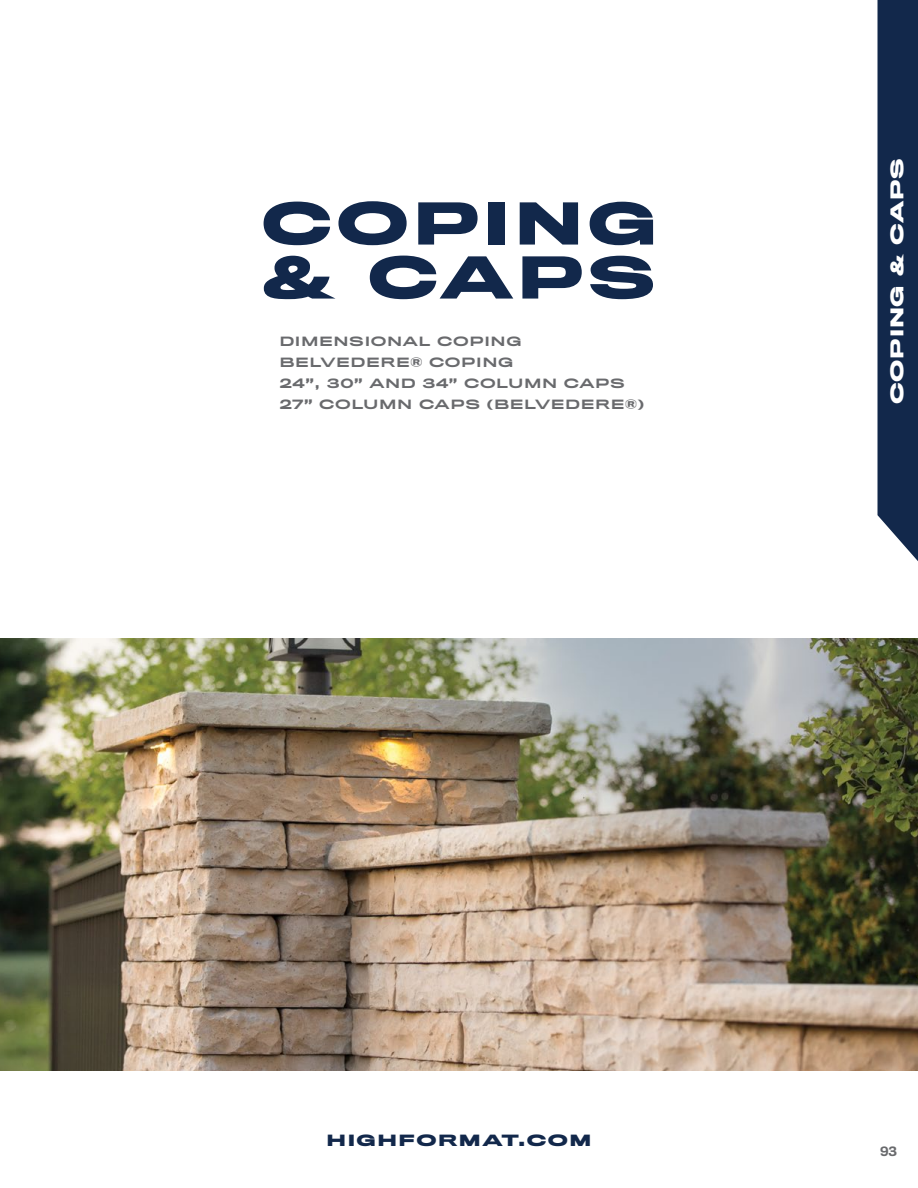
<style>
.page{position:relative;width:918px;height:1188px;background:#fff}
.page>*{position:absolute;margin:0;border:0;box-sizing:border-box;transform-origin:0 0}
.t1{font:700 54px/54px "Titling Gothic FB Extended";letter-spacing:.075em;color:#12284b}
.t2{font:700 16.5px "Titling Gothic FB Extended";letter-spacing:.05em;color:#fff}
.t3{font:700 14.55px "Titling Gothic FB Extended";letter-spacing:.1em;color:#12284b}
.t4{font:500 12px/21.1px "Titling Gothic FB Extended";letter-spacing:.05em;color:#696a6d}
.t5{font:500 12px "Titling Gothic FB";color:#696a6d}
</style>
<div class="page">
<img style="left:0;top:639px;width:918px;height:432px">
<div style="left:878px;top:0;width:40px;height:561px;background:#12284b"></div>
<h1 class="t1" style="left:261px;top:196px;width:397px">COPING &amp; CAPS</h1>
<p class="t4" style="left:279px;top:330px;width:366px">DIMENSIONAL COPING<br>BELVEDERE® COPING<br>24”, 30” AND 34” COLUMN CAPS<br>27” COLUMN CAPS (BELVEDERE®)</p>
<h2 class="t2" style="left:886px;top:404px;width:248px;rotate:-90deg">COPING &amp; CAPS</h2>
<p class="t3" style="left:327px;top:1131px;width:266px">HIGHFORMAT.COM</p>
<p class="t5" style="left:880px;top:1144px;width:18px">93</p>
</div>
